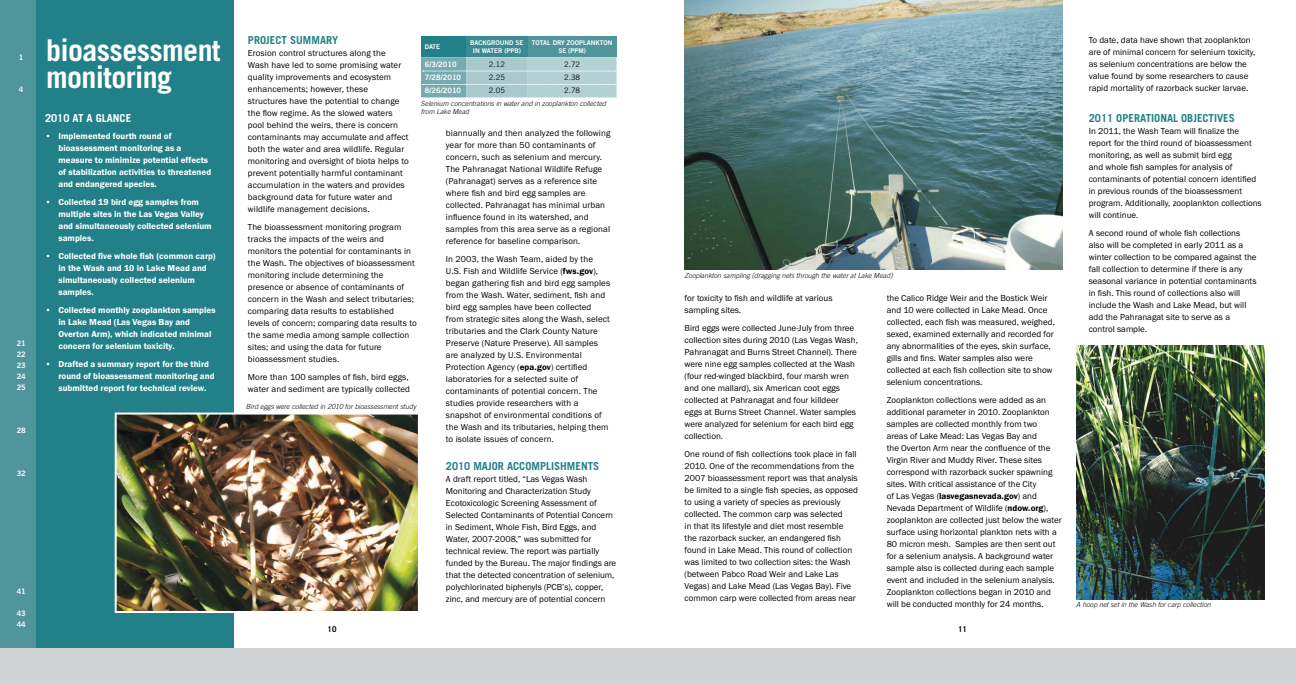
<style>
.page{position:relative;width:1296px;height:684px;background:#fff}
.page>*{position:absolute;margin:0;border:0;box-sizing:border-box;transform-origin:0 0}
.t1{font:700 30px/27px "Trade Gothic LT Std";letter-spacing:-.02em;color:#fff}
.t2{font:700 11px "Trade Gothic LT Std";color:#228188}
.t3{font:700 11px "Trade Gothic LT Std";color:#fff}
.t4{font:9px/12px "Franklin Got ITC";color:#000}
.t5{font:600 9px/12px "Franklin Got ITC";color:#fff}
.t6{font:700 8px "Trade Gothic LT Std";color:#000}
.t7{font:7.5px/10.9px "Trade Gothic LT Std Bd 2";color:#fff;text-align:justify}
.t8{font:7.5px "Trade Gothic LT Std";color:#000}
.t9{font:italic 300 7px/8.5px "Trade Gothic LT Std";color:#000}
.t10{font:6.5px/8px "Trade Gothic LT Std Bd 2";color:#fff;text-align:center}
.s1{font-weight:600}
</style>
<div class="page">
<div style="left:0;top:648px;width:648px;height:36px;background:#d1d3d4"></div>
<div style="left:648px;top:648px;width:648px;height:36px;background:#d1d3d4"></div>
<div style="left:0;top:0;width:68px;height:648px;background:#50959c"></div>
<div style="left:36px;top:0;width:197px;height:648px;background:#228188"></div>
<img style="left:118px;top:416px;width:299px;height:194px">
<div style="left:115px;top:413px;width:305px;height:200px;border:2px solid #fff"></div>
<div style="left:421px;top:36px;width:45px;height:21px;background:#228188"></div>
<div style="left:466px;top:36px;width:62px;height:21px;background:#3b8a92"></div>
<div style="left:528px;top:36px;width:89px;height:21px;background:#50959c"></div>
<svg style="left:421px;top:57px;width:196px;height:40px;background:#a5c7cb"></svg>
<img style="left:685px;top:0;width:377px;height:269px">
<img style="left:1077px;top:346px;width:188px;height:253px">
<p class="t7" style="left:19px;top:51px;width:6px">1</p>
<p class="t7" style="left:19px;top:84px;width:6px">4</p>
<p class="t7" style="left:17px;top:338px;width:11px">21<br>22<br>23<br>24<br>25</p>
<p class="t7" style="left:17px;top:424px;width:11px">28</p>
<p class="t7" style="left:17px;top:468px;width:11px">32</p>
<h1 class="t1" style="left:46px;top:36px;width:176px">bioassessment monitoring</h1>
<p class="t3" style="left:45px;top:112px;width:86px">2010 AT A GLANCE</p>
<p class="t5" style="left:58px;top:130px;width:154px;text-indent:-14px">• Implemented fourth round of bioassessment monitoring as a measure to minimize potential effects of stabilization activities to threatened and endangered species.</p>
<p class="t5" style="left:58px;top:196px;width:155px;text-indent:-14px">• Collected 19 bird egg samples from multiple sites in the Las Vegas Valley and simultaneously collected selenium samples.</p>
<p class="t5" style="left:58px;top:250px;width:159px;text-indent:-14px">• Collected five whole fish (common carp) in the Wash and 10 in Lake Mead and simultaneously collected selenium samples.</p>
<p class="t5" style="left:58px;top:304px;width:159px;text-indent:-14px">• Collected monthly zooplankton samples in Lake Mead (Las Vegas Bay and Overton Arm), which indicated minimal concern for selenium toxicity.</p>
<p class="t5" style="left:58px;top:358px;width:158px;text-indent:-14px">• Drafted a summary report for the third round of bioassessment monitoring and submitted report for technical review.</p>
<p class="t7" style="left:17px;top:586px;width:11px">41</p>
<p class="t7" style="left:17px;top:608px;width:11px">43<br>44</p>
<p class="t2" style="left:248px;top:33px;width:85px">PROJECT SUMMARY</p>
<p class="t4" style="left:248px;top:47px;width:162px">Erosion control structures along the Wash have led to some promising water quality improvements and ecosystem enhancements; however, these structures have the potential to change the flow regime. As the slowed waters pool behind the weirs, there is concern contaminants may accumulate and affect both the water and area wildlife. Regular monitoring and oversight of biota helps to prevent potentially harmful contaminant accumulation in the waters and provides background data for future water and wildlife management decisions.</p>
<p class="t4" style="left:248px;top:221px;width:170px">The bioassessment monitoring program tracks the impacts of the weirs and monitors the potential for contaminants in the Wash. The objectives of bioassessment monitoring include determining the presence or absence of contaminants of concern in the Wash and select tributaries; comparing data results to established levels of concern; comparing data results to the same media among sample collection sites; and using the data for future bioassessment studies.</p>
<p class="t4" style="left:248px;top:371px;width:164px">More than 100 samples of fish, bird eggs, water and sediment are typically collected</p>
<p class="t10" style="left:425px;top:43px;width:16px">DATE</p>
<p class="t10" style="left:470px;top:39px;width:52px">BACKGROU ND SE<br>IN WATER (PPB)</p>
<p class="t10" style="left:532px;top:39px;width:82px">TOTAL DRY ZOOPLANKTON<br>SE (PPM)</p>
<p class="t7" style="left:425px;top:58px;width:33px">6/3/2010</p>
<p class="t8" style="left:489px;top:59px;width:18px">2.12</p>
<p class="t8" style="left:564px;top:59px;width:18px">2.72</p>
<p class="t7" style="left:425px;top:72px;width:38px">7/28/2010</p>
<p class="t8" style="left:489px;top:73px;width:18px">2.25</p>
<p class="t8" style="left:564px;top:73px;width:18px">2.38</p>
<p class="t7" style="left:425px;top:85px;width:38px">8/26/2010</p>
<p class="t8" style="left:489px;top:86px;width:18px">2.05</p>
<p class="t8" style="left:564px;top:86px;width:18px">2.78</p>
<p class="t9" style="left:421px;top:99px;width:187px">Selenium concentrations in water and in zooplankton collected from Lake Mead</p>
<p class="t4" style="left:446px;top:127px;width:166px">biannually and then analyzed the following year for more than 50 contaminants of concern, such as selenium and mercury.<br>The Pahranagat National Wildlife Refuge (Pahranagat) serves as a reference site where fish and bird egg samples are collected. Pahranagat has minimal urban influence found in its watershed, and samples from this area serve as a regional reference for baseline comparison.</p>
<p class="t4" style="left:446px;top:253px;width:166px">In 2003, the Wash Team, aided by the U.S. Fish and Wildlife Service (<span class="s1">fws.gov</span>), began gathering fish and bird egg samples from the Wash. Water, sediment, fish and bird egg samples have been collected from strategic sites along the Wash, select tributaries and the Clark County Nature Preserve (Nature Preserve). All samples are analyzed by U.S. Environmental Protection Agency (<span class="s1">epa.gov</span>) certified laboratories for a selected suite of contaminants of potential concern. The studies provide researchers with a snapshot of environmental conditions of the Wash and its tributaries, helping them to isolate issues of concern.</p>
<p class="t2" style="left:446px;top:459px;width:137px">2010 MAJOR ACCOMPLISH MENTS</p>
<p class="t4" style="left:446px;top:473px;width:172px">A draft report titled, “Las Vegas Wash Monitoring and Characterization Study Ecotoxicologic Screening Assessment of Selected Contaminants of Potential Concern in Sediment, Whole Fish, Bird Eggs, and Water, 2007-2008,” was submitted for technical review. The report was partially funded by the Bureau. The major findings are that the detected concentration of selenium, polychlorinated biphenyls (PCB’s), copper, zinc, and mercury are of potential concern</p>
<p class="t9" style="left:246px;top:402px;width:172px">Bird eggs were collected in 2010 for bioassessment study</p>
<p class="t6" style="left:328px;top:624px;width:10px">10</p>
<p class="t9" style="left:685px;top:272px;width:210px">Zooplankton sampling (dragging nets through the water at Lake Mead)</p>
<p class="t4" style="left:685px;top:292px;width:150px">for toxicity to fish and wildlife at various sampling sites.</p>
<p class="t4" style="left:685px;top:322px;width:175px">Bird eggs were collected June-July from three collection sites during 2010 (Las Vegas Wash, Pahranagat and Burns Street Channel). There were nine egg samples collected at the Wash (four red-winged blackbird, four marsh wren and one mallard), six American coot eggs collected at Pahranagat and four killdeer eggs at Burns Street Channel. Water samples were analyzed for selenium for each bird egg collection.</p>
<p class="t4" style="left:685px;top:448px;width:175px">One round of fish collections took place in fall 2010. One of the recommendations from the 2007 bioassessment report was that analysis be limited to a single fish species, as opposed to using a variety of species as previously collected. The common carp was selected<br>in that its lifestyle and diet most resemble<br>the razorback sucker, an endangered fish found in Lake Mead. This round of collection was limited to two collection sites: the Wash (between Pabco Road Weir and Lake Las Vegas) and Lake Mead (Las Vegas Bay). Five common carp were collected from areas near</p>
<p class="t4" style="left:887px;top:292px;width:170px">the Calico Ridge Weir and the Bostick Weir and 10 were collected in Lake Mead. Once collected, each fish was measured, weighed, sexed, examined externally and recorded for any abnormalities of the eyes, skin surface, gills and fins. Water samples also were collected at each fish collection site to show selenium concentrations.</p>
<p class="t4" style="left:887px;top:394px;width:177px">Zooplankton collections were added as an additional parameter in 2010. Zooplankton samples are collected monthly from two<br>areas of Lake Mead: Las Vegas Bay and<br>the Overton Arm near the confluence of the Virgin River and Muddy River. These sites correspond with razorback sucker spawning sites. With critical assistance of the City<br>of Las Vegas (<span class="s1">lasvegasnevada.gov</span>) and Nevada Department of Wildlife (<span class="s1">ndow.org</span>), zooplankton are collected just below the water surface using horizontal plankton nets with a 80 micron mesh. Samples are then sent out for a selenium analysis. A background water sample also is collected during each sample event and included in the selenium analysis.<br>Zooplankton collections began in 2010 and will be conducted monthly for 24 months.</p>
<p class="t6" style="left:958px;top:624px;width:10px">11</p>
<p class="t4" style="left:1089px;top:34px;width:168px">To date, data have shown that zooplankton are of minimal concern for selenium toxicity, as selenium concentrations are below the value found by some researchers to cause rapid mortality of razorback sucker larvae.</p>
<p class="t2" style="left:1089px;top:112px;width:63px">2011 OPERATION</p>
<p class="t2" style="left:1167px;top:112px;width:63px">AL OBJECTIVES</p>
<p class="t4" style="left:1089px;top:125px;width:175px">In 2011, the Wash Team will finalize the report for the third round of bioassessment monitoring, as well as submit bird egg<br>and whole fish samples for analysis of contaminants of potential concern identified in previous rounds of the bioassessment program. Additionally, zooplankton collections will continue.</p>
<p class="t4" style="left:1089px;top:227px;width:169px">A second round of whole fish collections also will be completed in early 2011 as a winter collection to be compared against the fall collection to determine if there is any seasonal variance in potential contaminants in fish. This round of collections also will include the Wash and Lake Mead, but will add the Pahranagat site to serve as a control sample.</p>
<p class="t9" style="left:1076px;top:601px;width:136px">A hoop net set in the Wash for carp collection</p>
</div>
